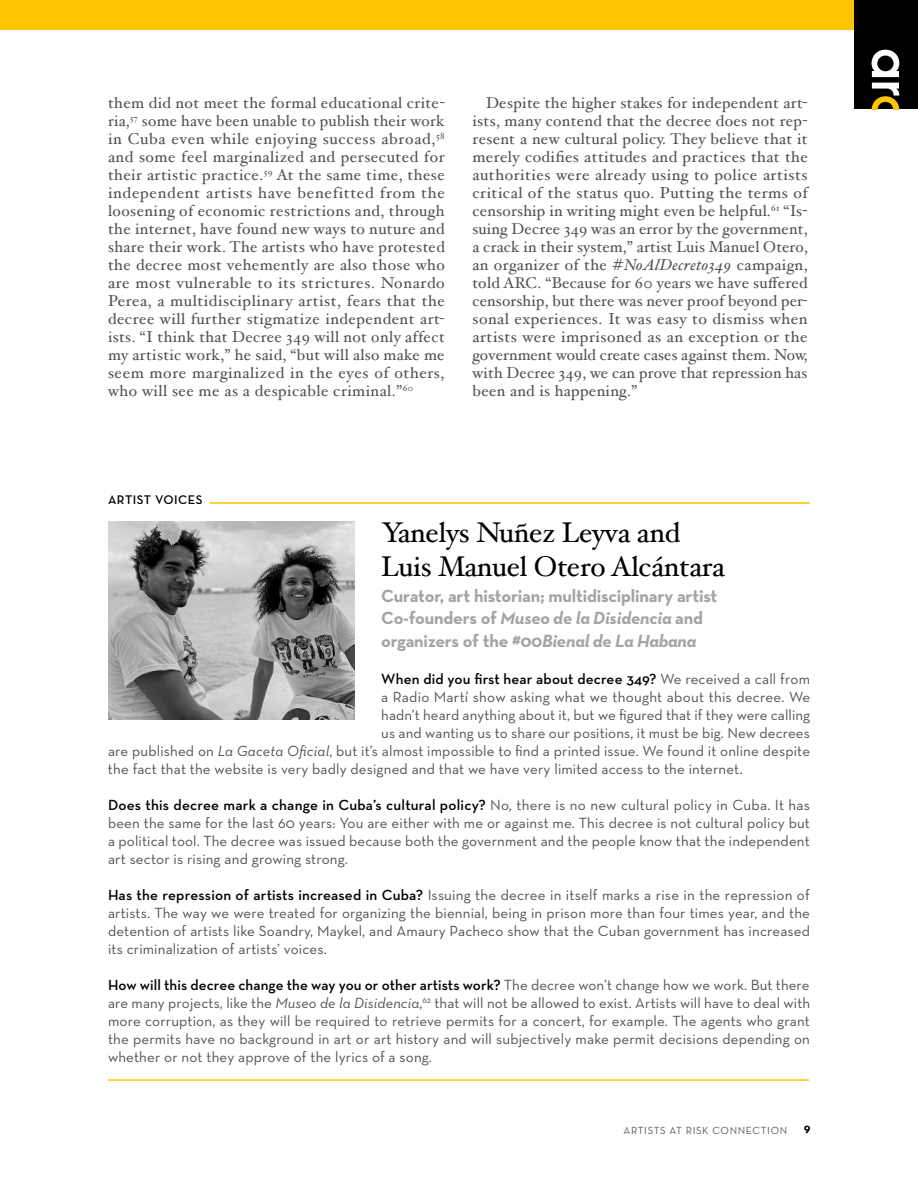
<style>
.page{position:relative;width:918px;height:1188px;background:#fff}
.page>*{position:absolute;margin:0;border:0;box-sizing:border-box;transform-origin:0 0}
.t1{font:28.5px/34.2px "Hoefler Text";letter-spacing:-.01em;color:#000}
.t2{font:700 18px/22.5px "Neutraface Text";letter-spacing:-.01em;color:#a3a4a4}
.t3{font:15.75px/18px "Hoefler Text";letter-spacing:.025em;color:#515254;text-align:justify}
.t4{font:15px/18px "Neutraface Text";letter-spacing:.01em;color:#515254;text-align:justify}
.t5{font:600 15px "Neutraface Text";letter-spacing:.01em;color:#000}
.t6{font:600 12.75px "Neutraface Text";letter-spacing:.04em;color:#000}
.t7{font:600 12px "Neutraface Text";color:#000}
.t8{font:10.5px "Neutraface Text";letter-spacing:.06em;color:#57585b}
.s1{font-style:italic}
.s2{font-weight:400;color:#515254}
.s3{font-weight:600;color:#000}
</style>
<div class="page">
<div style="left:0;top:0;width:858px;height:30px;background:#ffc400"></div>
<div style="left:854px;top:0;width:64px;height:109px;background:#000"></div>
<svg style="left:872px;top:50px;width:27px;height:27px"></svg>
<svg style="left:872px;top:83px;width:27px;height:26px"></svg>
<hr style="left:108px;top:1079px;width:701px;height:2px;background:#ffc400">
<hr style="left:210px;top:502px;width:600px;height:2px;background:#ffc400">
<img style="left:108px;top:522px;width:246px;height:198px">
<p class="t3" style="left:108px;top:94px;width:338px">them did not meet the formal educational crite&shy;ria,<sup>57</sup> some have been unable to publish their work in Cuba even while enjoying success abroad,<sup>58 </sup>and some feel marginalized and persecuted for their artistic practice.<sup>59</sup> At the same time, these independent artists have benefitted from the loosening of economic restrictions and, through the internet, have found new ways to nuture and share their work. The artists who have protested the decree most vehemently are also those who are most vulnerable to its strictures. Nonardo Perea, a multidisciplinary artist, fears that the decree will further stigmatize independent art&shy;ists. “I think that Decree 349 will not only affect my artistic work,” he said, “but will also make me seem more marginalized in the eyes of others, who will see me as a despicable criminal.”<sup>60</sup></p>
<p class="t3" style="left:472px;top:94px;width:337px;text-indent:14px">Despite the higher stakes for independent art&shy;ists, many contend that the decree does not rep&shy;resent a new cultural policy. They believe that it merely codifies attitudes and practices that the authorities were already using to police artists critical of the status quo. Putting the terms of censorship in writing might even be helpful.<sup>61</sup> “Is&shy;suing Decree 349 was an error by the government, a crack in their system,” artist Luis Manuel Otero, an organizer of the <span class="s1">#NoAlDecreto349</span> campaign, told ARC. “Because for 60 years we have suffered censorship, but there was never proof beyond per&shy;sonal experiences. It was easy to dismiss when artists were imprisoned as an exception or the government would create cases against them. Now, with Decree 349, we can prove that repression has been and is happening.”</p>
<p class="t6" style="left:108px;top:495px;width:96px">ARTIST VOICES</p>
<h1 class="t1" style="left:381px;top:515px;width:345px">Yanelys Nuñez Leyva and<br>Luis Manuel Otero Alcántara</h1>
<p class="t2" style="left:381px;top:586px;width:338px">Curator, art historian; multidisciplinary artist<br>Co-founders of <span class="s1">Museo de la Disidencia</span> and organizers of the <span class="s1">#00Bienal de La Habana</span></p>
<p class="t5" style="left:381px;top:673px;width:430px">When did you first hear about decree 349? <span class="s2">We received a call from</span></p>
<p class="t4" style="left:381px;top:689px;width:430px">a Radio Martí show asking what we thought about this decree. We</p>
<p class="t4" style="left:381px;top:707px;width:430px">hadn’t heard anything about it, but we figured that if they were calling</p>
<p class="t4" style="left:381px;top:725px;width:430px">us and wanting us to share our positions, it must be big. New decrees</p>
<p class="t4" style="left:108px;top:743px;width:704px">are published on <span class="s1">La Gaceta Oficial</span>, but it’s almost impossible to find a printed issue. We found it online despite</p>
<p class="t4" style="left:108px;top:761px;width:636px">the fact that the website is very badly designed and that we have very limited access to the internet.</p>
<p class="t4" style="left:108px;top:797px;width:704px"><span class="s3">Does this decree mark a change in Cuba’s cultural policy?</span> No, there is no new cultural policy in Cuba. It has been the same for the last 60 years: You are either with me or against me. This decree is not cultural policy but a political tool. The decree was issued because both the government and the people know that the independent art sector is rising and growing strong.</p>
<p class="t4" style="left:108px;top:887px;width:704px"><span class="s3">Has the repression of artists increased in Cuba?</span> Issuing the decree in itself marks a rise in the repression of artists. The way we were treated for organizing the biennial, being in prison more than four times year, and the detention of artists like Soandry, Maykel, and Amaury Pacheco show that the Cuban government has increased its criminalization of artists’ voices.</p>
<p class="t4" style="left:108px;top:977px;width:704px"><span class="s3">How will this decree change the way you or other artists work?</span> The decree won’t change how we work. But there are many projects, like the <span class="s1">Museo de la Disidencia</span>,<sup>62</sup> that will not be allowed to exist. Artists will have to deal with more corruption, as they will be required to retrieve permits for a concert, for example. The agents who grant the permits have no background in art or art history and will subjectively make permit decisions depending on whether or not they approve of the lyrics of a song.</p>
<p class="t8" style="left:624px;top:1126px;width:165px">ARTISTS AT RISK CONNECTION</p>
<p class="t7" style="left:804px;top:1124px;width:8px">9</p>
</div>
